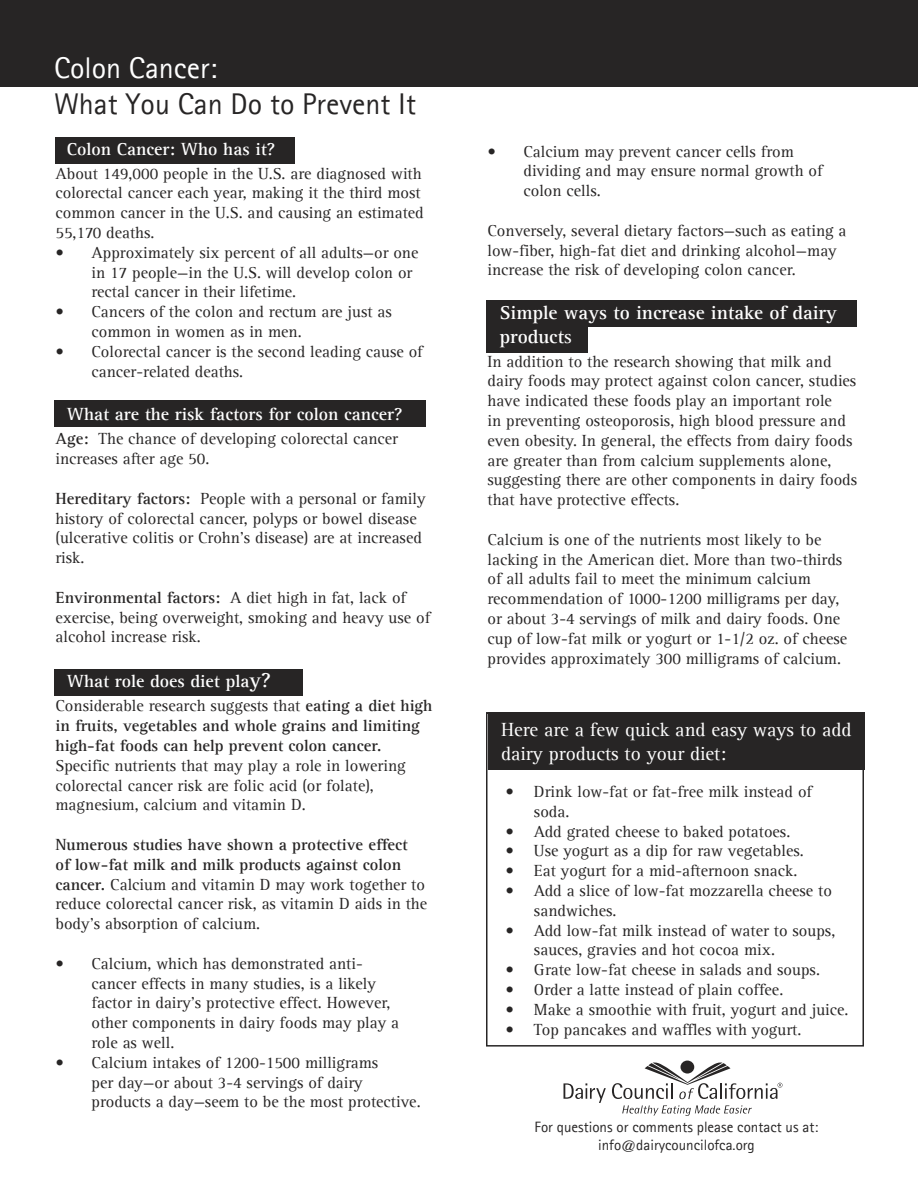
<style>
.page{position:relative;width:918px;height:1188px;background:#fff}
.page>*{position:absolute;margin:0;border:0;box-sizing:border-box;transform-origin:0 0}
.t1{font:30px "Agfa Rotis Sans Serif";color:#272525}
.t2{font:30px "Agfa Rotis Sans Serif";color:#fff}
.t3{font:19.5px/23.4px "Agfa Rotis Serif";color:#fff}
.t4{font:700 19.5px/24px "Agfa Rotis Serif";color:#fff}
.t5{font:700 18px "Agfa Rotis Serif";color:#fff}
.t6{font:16.5px/19.8px "Agfa Rotis Serif";color:#272525}
.t7{font:700 16.5px/19.8px "Agfa Rotis Serif";color:#272525}
.t8{font:15px/18px "Agfa Rotis Sans Serif";color:#272525;text-align:center}
.s1{font-weight:700}
.s2{font-size:21px}
.s3{font-weight:400}
</style>
<div class="page">
<div style="left:0;top:0;width:918px;height:87px;background:#272525"></div>
<div style="left:54px;top:400px;width:372px;height:27px;background:#272525"></div>
<div style="left:54px;top:669px;width:248px;height:27px;background:#272525"></div>
<div style="left:486px;top:326px;width:102px;height:26px;background:#272525"></div>
<div style="left:486px;top:300px;width:370px;height:26px;background:#272525"></div>
<div style="left:55px;top:137px;width:240px;height:26px;background:#272525"></div>
<div style="left:486px;top:712px;width:378px;height:335px;border:2px solid #272525"></div>
<div style="left:488px;top:712px;width:377px;height:58px;background:#272525"></div>
<svg style="left:64px;top:163px;width:214px;height:1px"></svg>
<svg style="left:563px;top:1083px;width:43px;height:20px"></svg>
<svg style="left:622px;top:1105px;width:130px;height:11px"></svg>
<div style="left:681px;top:1061px;width:13px;height:13px;background:#272525;border-radius:50%"></div>
<svg style="left:612px;top:1062px;width:170px;height:37px"></svg>
<h1 class="t2" style="left:54px;top:50px;width:165px">Colon Cancer:</h1>
<h1 class="t1" style="left:54px;top:86px;width:364px">What You Can Do to Prevent It</h1>
<p class="t5" style="left:67px;top:138px;width:210px">Colon Cancer: Who has it?</p>
<p class="t6" style="left:56px;top:164px;width:370px">About 149,000 people in the U.S. are diagnosed with colorectal cancer each year, making it the third most common cancer in the U.S. and causing an estimated 55,170 deaths.</p>
<p class="t6" style="left:92px;top:243px;width:328px;text-indent:-36px">• Approximately six percent of all adults—or one in 17 people—in the U.S. will develop colon or rectal cancer in their lifetime.</p>
<p class="t6" style="left:92px;top:302px;width:302px;text-indent:-36px">• Cancers of the colon and rectum are just as common in women as in men.</p>
<p class="t6" style="left:92px;top:342px;width:333px;text-indent:-36px">• Colorectal cancer is the second leading cause of cancer-related deaths.</p>
<p class="t5" style="left:67px;top:404px;width:337px">What are the risk factors for colon cancer?</p>
<p class="t6" style="left:56px;top:429px;width:344px"><span class="s1">Age:</span> The chance of developing colorectal cancer increases after age 50.</p>
<p class="t6" style="left:56px;top:489px;width:372px"><span class="s1">Hereditary factors:</span> People with a personal or family history of colorectal cancer, polyps or bowel disease (ulcerative colitis or Crohn’s disease) are at increased risk.</p>
<p class="t6" style="left:56px;top:588px;width:376px"><span class="s1">Environmental factors:</span> A diet high in fat, lack of exercise, being overweight, smoking and heavy use of alcohol increase risk.</p>
<p class="t5" style="left:67px;top:671px;width:205px">What role does diet pla<span class="s2">y?</span></p>
<p class="t7" style="left:56px;top:696px;width:378px"><span class="s3">Considerable research suggests that</span> eating a diet high in fruits, vegetables and whole grains and limiting high-fat foods can help prevent colon cancer.</p>
<p class="t6" style="left:56px;top:756px;width:352px">Specific nutrients that may play a role in lowering colorectal cancer risk are folic acid (or folate), magnesium, calcium and vitamin D.</p>
<p class="t6" style="left:56px;top:835px;width:373px"><span class="s1">Numerous studies have shown a protective effect<br>of low-fat milk and milk products against colon cancer.</span> Calcium and vitamin D may work together to reduce colorectal cancer risk, as vitamin D aids in the body’s absorption of calcium.</p>
<p class="t6" style="left:92px;top:954px;width:309px;text-indent:-36px">• Calcium, which has demonstrated anti&shy;cancer effects in many studies, is a likely factor in dairy’s protective effect. However, other components in dairy foods may play a role as well.</p>
<p class="t6" style="left:92px;top:1053px;width:331px;text-indent:-36px">• Calcium intakes of 1200-1500 milligrams<br>per day—or about 3-4 servings of dairy products a day—seem to be the most protective.</p>
<p class="t6" style="left:524px;top:142px;width:301px;text-indent:-36px">• Calcium may prevent cancer cells from dividing and may ensure normal growth of colon cells.</p>
<p class="t6" style="left:488px;top:221px;width:361px">Conversely, several dietary factors—such as eating a low-fiber, high-fat diet and drinking alcohol—may increase the risk of developing colon cancer.</p>
<p class="t4" style="left:500px;top:300px;width:339px">Simple ways to increase intake of dairy product<span class="s3">s</span></p>
<p class="t6" style="left:487px;top:352px;width:371px">In addition to the research showing that milk and dairy foods may protect against colon cancer, studies have indicated these foods play an important role<br>in preventing osteoporosis, high blood pressure and even obesity. In general, the effects from dairy foods are greater than from calcium supplements alone, suggesting there are other components in dairy foods that have protective effects.</p>
<p class="t6" style="left:488px;top:530px;width:361px">Calcium is one of the nutrients most likely to be lacking in the American diet. More than two-thirds of all adults fail to meet the minimum calcium recommendation of 1000-1200 milligrams per day, or about 3-4 servings of milk and dairy foods. One cup of low-fat milk or yogurt or 1-1/2 oz. of cheese provides approximately 300 milligrams of calcium.</p>
<p class="t3" style="left:501px;top:719px;width:352px">Here are a few quick and easy ways to add dairy products to your diet:</p>
<p class="t6" style="left:534px;top:782px;width:280px;text-indent:-28px">• Drink low-fat or fat-free milk instead of soda.</p>
<p class="t6" style="left:506px;top:822px;width:286px">• Add grated cheese to baked potatoes.</p>
<p class="t6" style="left:506px;top:842px;width:300px">• Use yogurt as a dip for raw vegetables.</p>
<p class="t6" style="left:506px;top:861px;width:293px">• Eat yogurt for a mid-afternoon snack.</p>
<p class="t6" style="left:534px;top:881px;width:299px;text-indent:-28px">• Add a slice of low-fat mozzarella cheese to sandwiches.</p>
<p class="t6" style="left:534px;top:921px;width:303px;text-indent:-28px">• Add low-fat milk instead of water to soups, sauces, gravies and hot cocoa mix.</p>
<p class="t6" style="left:506px;top:960px;width:316px">• Grate low-fat cheese in salads and soups.</p>
<p class="t6" style="left:506px;top:980px;width:279px">• Order a latte instead of plain coffee.</p>
<p class="t6" style="left:506px;top:1000px;width:344px">• Make a smoothie with fruit, yogurt and juice.</p>
<p class="t6" style="left:506px;top:1020px;width:297px">• Top pancakes and waffles with yogurt.</p>
<p class="t8" style="left:535px;top:1118px;width:285px">For questions or comments please contact us at: info@dairycouncilofca.org</p>
</div>
